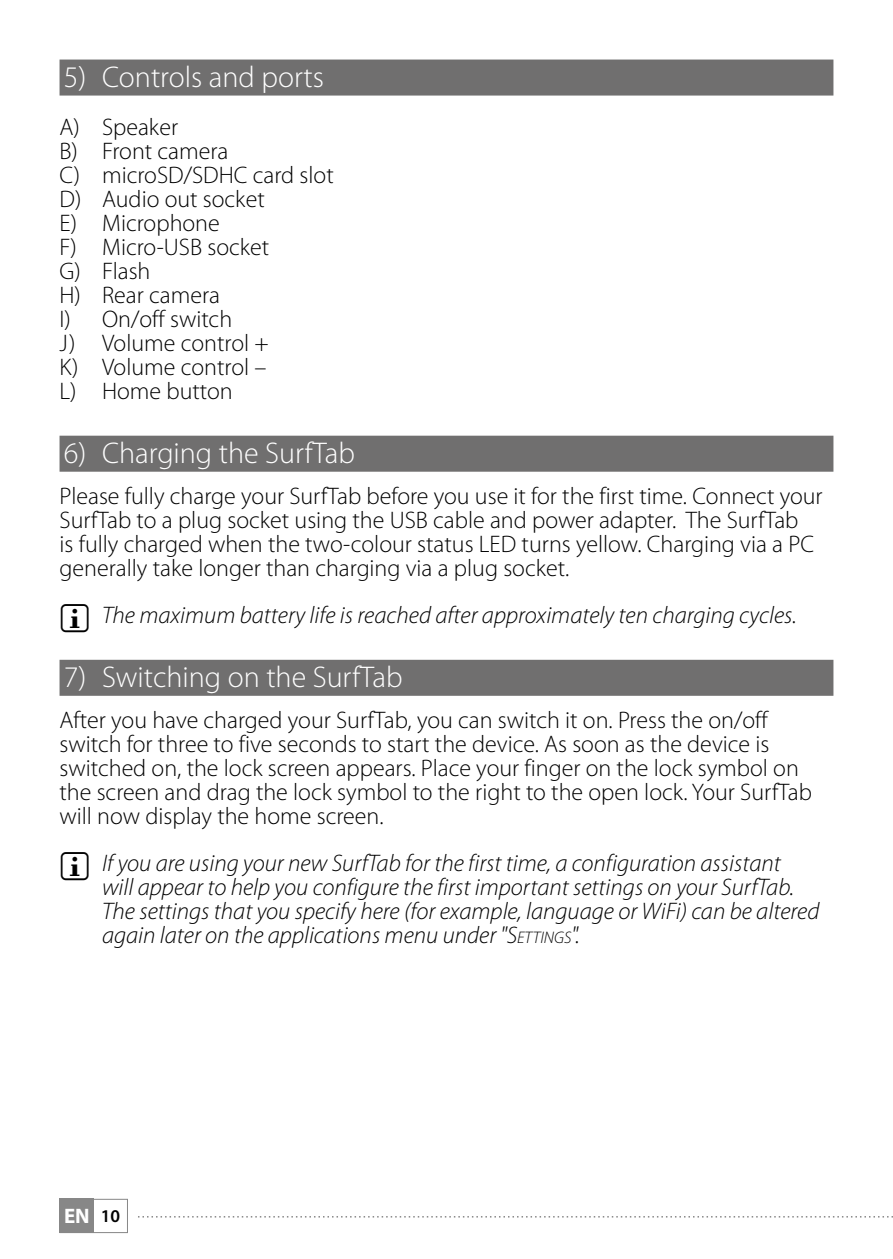
<style>
.page{position:relative;width:893px;height:1259px;background:#fff}
.page>*{position:absolute;margin:0;border:0;box-sizing:border-box;transform-origin:0 0}
.t1{font:300 30px "Myriad Pro";color:#fff}
.t2{font:300 24px/24px "Myriad Pro";color:#000}
.t3{font:italic 300 24px/24px "Myriad Pro";color:#000}
.t4{font:700 21px "Myriad Pro";color:#fff}
.s1{font-style:inherit}
.s2{font-size:16.8px}
.s3{font-weight:600;font-size:18px;color:#000}
</style>
<div class="page">
<div style="left:60px;top:1199px;width:34px;height:34px;background:#878787"></div>
<div style="left:60px;top:1199px;width:68px;height:34px;border:1px solid #878787"></div>
<svg style="left:138px;top:1216px;width:755px;height:1px"></svg>
<div style="left:60px;top:60px;width:773px;height:36px;background:#706f6f"></div>
<div style="left:60px;top:436px;width:773px;height:36px;background:#706f6f"></div>
<div style="left:60px;top:660px;width:773px;height:36px;background:#706f6f"></div>
<p class="t1" style="left:64px;top:61px;width:262px">5) Controls and ports</p>
<p class="t2" style="left:60px;top:115px;width:276px">A) Speaker<br>B) Front camera<br>C) microSD/SDHC card slot<br>D) Audio out socket<br>E) Microphone<br>F) Micro-USB socket<br>G) Flash<br>H) Rear camera<br>I) On/off switch<br>J) Volume control +<br>K) Volume control –<br>L) Home button</p>
<p class="t1" style="left:64px;top:437px;width:293px">6) Charging the SurfTab</p>
<p class="t2" style="left:60px;top:484px;width:765px">Please fully charge your SurfTab before you use it for the first time. Connect your SurfTab to a plug socket using the USB cable and power adapter. The SurfTab<br>is fully charged when the two-colour status LED turns yellow. Charging via a PC generally take longer than charging via a plug socket.</p>
<p class="t3" style="left:102px;top:604px;width:696px">The maximum battery life is reached after approximately ten charging cycles.</p>
<p class="t1" style="left:64px;top:661px;width:340px">7) Switching on the SurfTab</p>
<p class="t2" style="left:60px;top:708px;width:754px">After you have charged your SurfTab, you can switch it on. Press the on/off switch for three to five seconds to start the device. As soon as the device is switched on, the lock screen appears. Place your finger on the lock symbol on the screen and drag the lock symbol to the right to the open lock. Your SurfTab will now display the home screen.</p>
<p class="t3" style="left:102px;top:852px;width:719px">If you are using your new SurfTab for the first time, a configuration assistant<br>will appear to help you configure the first important settings on your SurfTab.<br>The settings that you specify here (for example, language or WiFi) can be altered again later on the applications menu under "<span class="s1">S</span><span class="s2">ETTINGS</span>".</p>
<p class="t4" style="left:64px;top:1202px;width:58px">EN <span class="s3">10</span></p>
</div>
